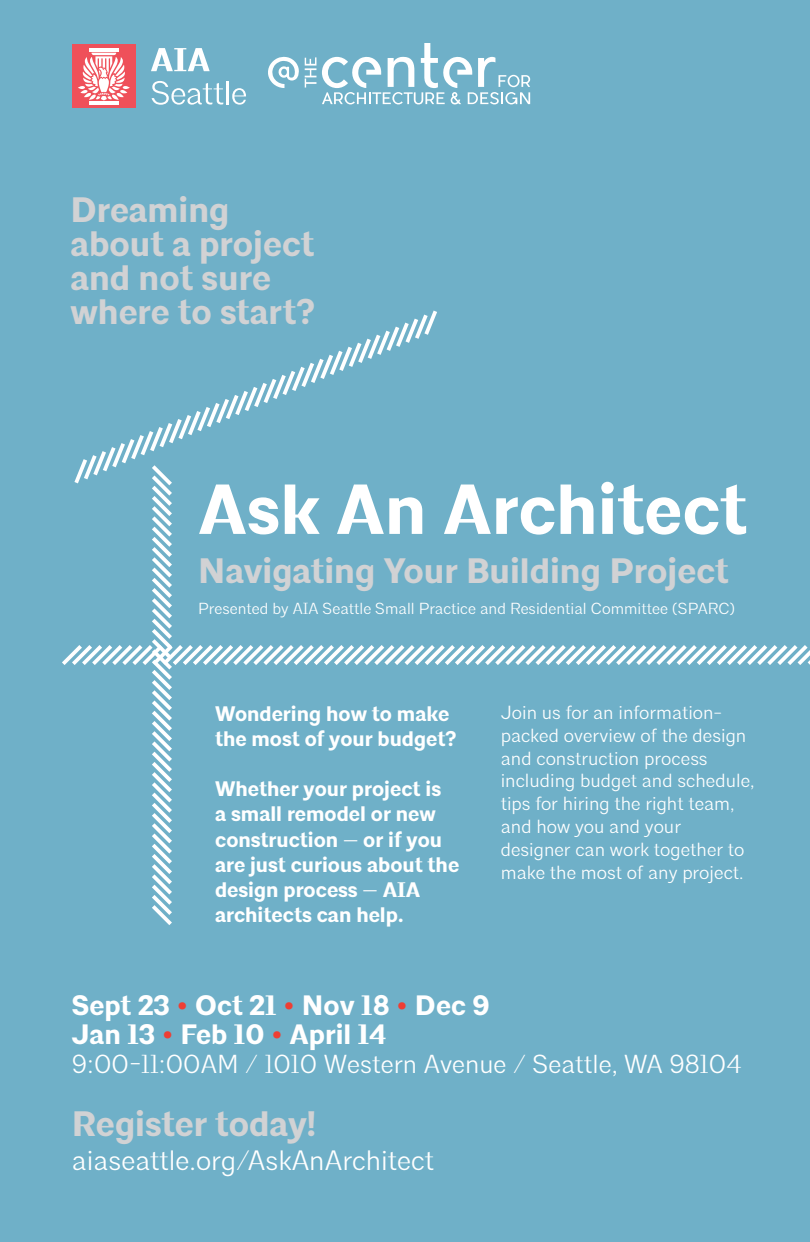
<style>
.page{position:relative;width:810px;height:1242px;background:#6fb0c8}
.page>*{position:absolute;margin:0;border:0;box-sizing:border-box;transform-origin:0 0}
.t1{font:700 70.6px "Architype";color:#fff}
.t2{font:700 35.3px/34px "Architype";color:#d1d2d4}
.t3{font:700 28px/29px "Architype";color:#fff}
.t4{font:300 28px "Architype";color:#fff}
.t5{font:300 26px "Architype";color:#fff}
.t6{font:700 21px/25.2px "Architype";color:#fff}
.t7{font:300 19px/22.8px "Architype";color:#fff}
.t8{font:300 16px "Architype";color:#fff}
.s1{color:#ee3e34}
</style>
<div class="page">
<svg style="left:83px;top:310px;width:354px;height:151px"></svg>
<svg style="left:62px;top:461px;width:748px;height:464px"></svg>
<div style="left:72px;top:44px;width:64px;height:64px;background:#ef505a"></div>
<hr style="left:89px;top:48px;width:30px;height:3px;background:#fff">
<hr style="left:89px;top:101px;width:30px;height:4px;background:#fff">
<svg style="left:78px;top:53px;width:52px;height:47px"></svg>
<svg style="left:151px;top:48px;width:59px;height:23px"></svg>
<svg style="left:152px;top:81px;width:71px;height:24px"></svg>
<hr style="left:227px;top:81px;width:2px;height:23px;background:#fff">
<svg style="left:232px;top:88px;width:14px;height:17px"></svg>
<svg style="left:305px;top:57px;width:11px;height:31px"></svg>
<svg style="left:322px;top:43px;width:208px;height:61px"></svg>
<svg style="left:268px;top:57px;width:31px;height:31px"></svg>
<h2 class="t2" style="left:70px;top:194px;width:245px">Dreaming about a project and not sure where to start?</h2>
<h1 class="t1" style="left:198px;top:467px;width:550px">Ask An Architect</h1>
<h2 class="t2" style="left:198px;top:555px;width:532px">Navigating Your Building Project</h2>
<p class="t8" style="left:198px;top:599px;width:539px">Presented by AIA Seattle Small Practice and Residential Committee (SPARC)</p>
<p class="t6" style="left:215px;top:701px;width:243px">Wondering how to make the most of your budget?</p>
<p class="t6" style="left:215px;top:777px;width:246px">Whether your project is<br>a small remodel or new construction — or if you are just curious about the design process — AIA architects can help.</p>
<p class="t7" style="left:501px;top:701px;width:255px">Join us for an information&shy;packed overview of the design and construction process including budget and schedule, tips for hiring the right team, and how you and your designer can work together to make the most of any project.</p>
<h3 class="t3" style="left:72px;top:992px;width:419px">Sept 23 <span class="s1">•</span> Oct 21 <span class="s1">•</span> Nov 18 <span class="s1">•</span> Dec 9<br>Jan 13 <span class="s1">•</span> Feb 10 <span class="s1">•</span> April 14</h3>
<h3 class="t5" style="left:72px;top:1049px;width:671px">9:00-11:00AM / 1010 Western Avenue / Seattle, WA 98104</h3>
<h2 class="t2" style="left:72px;top:1108px;width:245px">Register today!</h2>
<h3 class="t4" style="left:72px;top:1144px;width:364px">aiaseattle.org/AskAnArchitect</h3>
</div>
